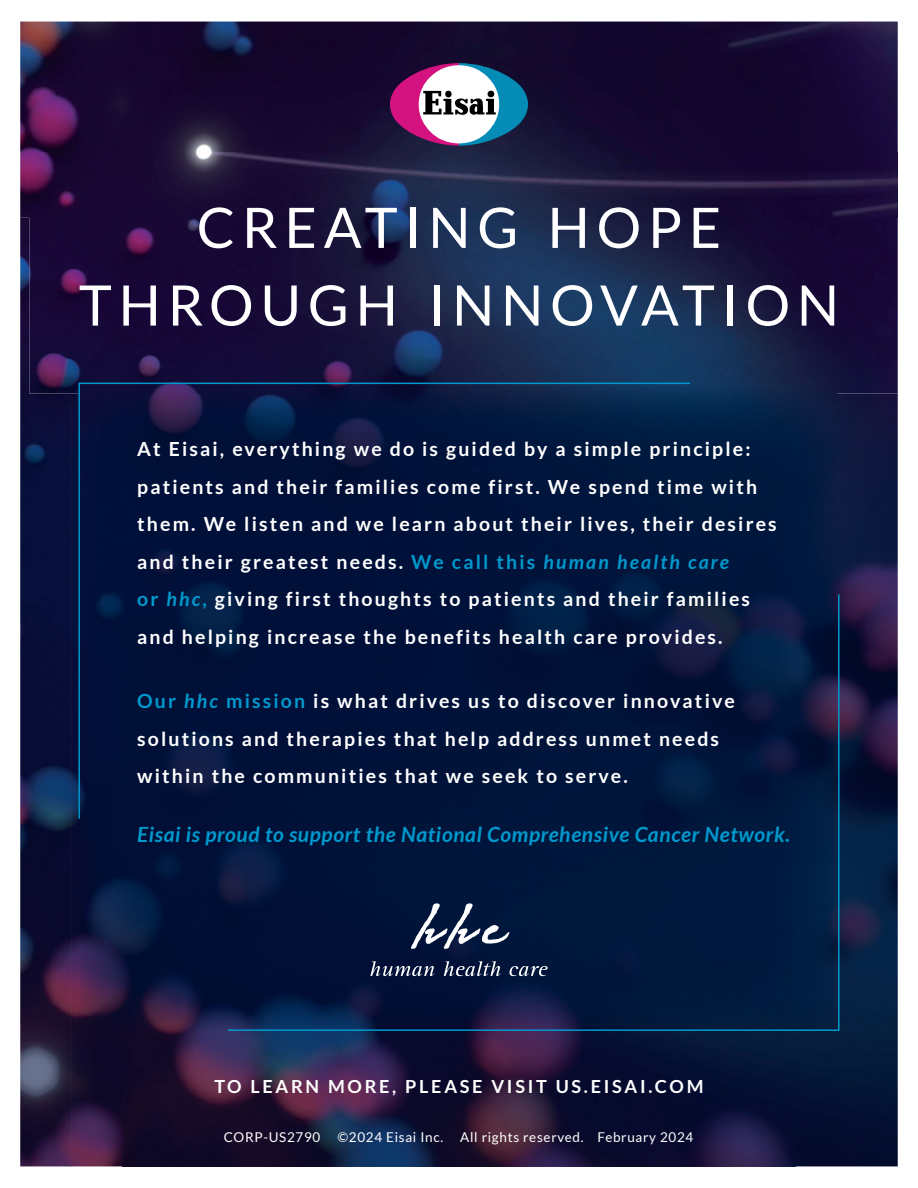
<style>
.page{position:relative;width:918px;height:1188px;background:#fff}
.page>*{position:absolute;margin:0;border:0;box-sizing:border-box;transform-origin:0 0}
.t1{font:55.95px/77.7px "Lato";letter-spacing:.12em;color:#fff;text-align:center}
.t2{font:italic 700 21px "Lato";letter-spacing:.03em;color:#0099cd}
.t3{font:700 19.5px/37.5px "Lato";letter-spacing:.11em;color:#fff}
.t4{font:700 18px "Lato";letter-spacing:.15em;color:#fff}
.t5{font:13.5px "Lato";letter-spacing:.05em;color:#fff}
.s1{color:#0099cd}
.s2{font-style:italic;color:#0099cd}
</style>
<div class="page">
<img style="left:20px;top:22px;width:878px;height:196px">
<img style="left:20px;top:218px;width:51px;height:948px">
<img style="left:71px;top:394px;width:52px;height:772px">
<img style="left:795px;top:394px;width:103px;height:772px">
<img style="left:123px;top:1031px;width:672px;height:135px">
<img style="left:29px;top:152px;width:869px;height:242px">
<svg style="left:390px;top:63px;width:138px;height:83px"></svg>
<img style="left:78px;top:386px;width:759px;height:645px">
<svg style="left:78px;top:382px;width:614px;height:438px;background:#03143c"></svg>
<svg style="left:226px;top:593px;width:614px;height:439px;background:#02163c"></svg>
<svg style="left:411px;top:903px;width:99px;height:46px"></svg>
<svg style="left:370px;top:961px;width:65px;height:15px"></svg>
<svg style="left:444px;top:961px;width:57px;height:15px"></svg>
<svg style="left:509px;top:966px;width:39px;height:10px"></svg>
<h1 class="t1" style="left:79px;top:188px;width:762px">CREATING HOPE<br>THROUGH INNOVATION</h1>
<p class="t3" style="left:137px;top:430px;width:641px">At Eisai, everything we do is guided by a simple principle: patients and their families come first. We spend time with them. We listen and we learn about their lives, their desires and their greatest needs. <span class="s1">We call this</span> <span class="s2">human health care<br></span><span class="s1">or</span> <span class="s2">hhc</span><span class="s1">,</span> giving first thoughts to patients and their families and helping increase the benefits health care provides.</p>
<p class="t3" style="left:137px;top:682px;width:599px"><span class="s1">Our</span> <span class="s2">hhc</span> <span class="s1">mission</span> is what drives us to discover innovative solutions and therapies that help address unmet needs within the communities that we seek to serve.</p>
<p class="t2" style="left:137px;top:822px;width:654px">Eisai is proud to support the National Comprehensive Cancer Network.</p>
<p class="t4" style="left:214px;top:1076px;width:491px">TO LEARN MORE, PLEASE VISIT US.EISAI.COM</p>
<p class="t5" style="left:224px;top:1130px;width:98px">CORP-US2790</p>
<p class="t5" style="left:338px;top:1130px;width:107px">©2024 Eisai Inc.</p>
<p class="t5" style="left:460px;top:1130px;width:235px">All rights reserved. February 2024</p>
</div>
